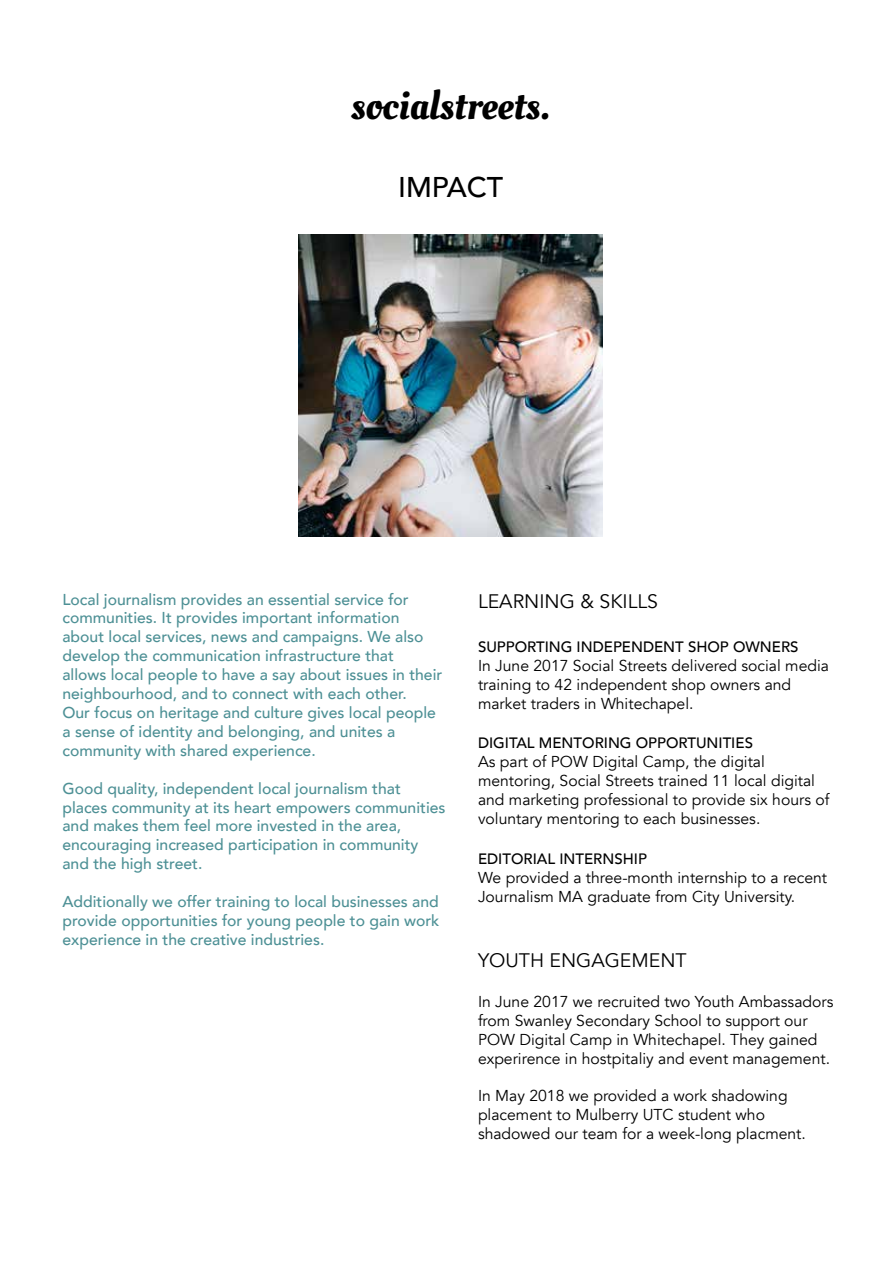
<style>
.page{position:relative;width:893px;height:1263px;background:#fff}
.page>*{position:absolute;margin:0;border:0;box-sizing:border-box;transform-origin:0 0}
.t1{font:40.5px "Oleo Script";color:#000}
.t2{font:500 28.5px "Avenir";color:#000}
.t3{font:19.5px "Avenir";color:#000}
.t4{font:500 15.75px/18.9px "Avenir";color:#4d9095}
.t5{font:15.75px/18.9px "Avenir";color:#000}
.t6{font:500 15px "Avenir";color:#000}
</style>
<div class="page">
<img style="left:299px;top:234px;width:304px;height:303px">
<h1 class="t1" style="left:351px;top:81px;width:200px">socialstreets.</h1>
<h2 class="t2" style="left:398px;top:162px;width:107px">impact</h2>
<p class="t4" style="left:62px;top:589px;width:381px">Local journalism provides an essential service for communities. It provides important information about local services, news and campaigns. We also develop the communication infrastructure that<br>allows local people to have a say about issues in their neighbourhood, and to connect with each other.<br>Our focus on heritage and culture gives local people a sense of identity and belonging, and unites a community with shared experience.</p>
<p class="t4" style="left:62px;top:778px;width:385px">Good quality, independent local journalism that places community at its heart empowers communities and makes them feel more invested in the area, encouraging increased participation in community and the high street.</p>
<p class="t4" style="left:62px;top:891px;width:378px;text-align:justify">Additionally we offer training to local businesses and provide opportunities for young people to gain work experience in the creative industries.</p>
<p class="t3" style="left:478px;top:590px;width:23px">Learning</p>
<p class="t3" style="left:580px;top:590px;width:79px">&amp; SKILLS</p>
<p class="t6" style="left:478px;top:634px;width:322px">supporting independent shop owners</p>
<p class="t5" style="left:478px;top:656px;width:353px">In June 2017 Social Streets delivered social media training to 42 independent shop owners and market traders in Whitechapel.</p>
<p class="t6" style="left:478px;top:730px;width:73px">digital MENTOR</p>
<p class="t6" style="left:604px;top:730px;width:151px">ing opportunities</p>
<p class="t5" style="left:478px;top:753px;width:353px">As part of POW Digital Camp, the digital mentoring, Social Streets trained 11 local digital and marketing professional to provide six hours of voluntary mentoring to each businesses.</p>
<p class="t6" style="left:478px;top:846px;width:91px">editorial INTERNSHIP</p>
<p class="t5" style="left:478px;top:868px;width:351px">We provided a three-month internship to a recent<br>Journalism MA graduate from City University.</p>
<p class="t3" style="left:478px;top:949px;width:26px">Youth</p>
<p class="t3" style="left:549px;top:949px;width:15px">engagement</p>
<p class="t5" style="left:478px;top:992px;width:357px">In June 2017 we recruited two Youth Ambassadors from Swanley Secondary School to support our POW Digital Camp in Whitechapel. They gained experirence in hostpitaliy and event management.</p>
<p class="t5" style="left:478px;top:1087px;width:329px">In May 2018 we provided a work shadowing placement to Mulberry UTC student who shadowed our team for a week-long placment.</p>
</div>
